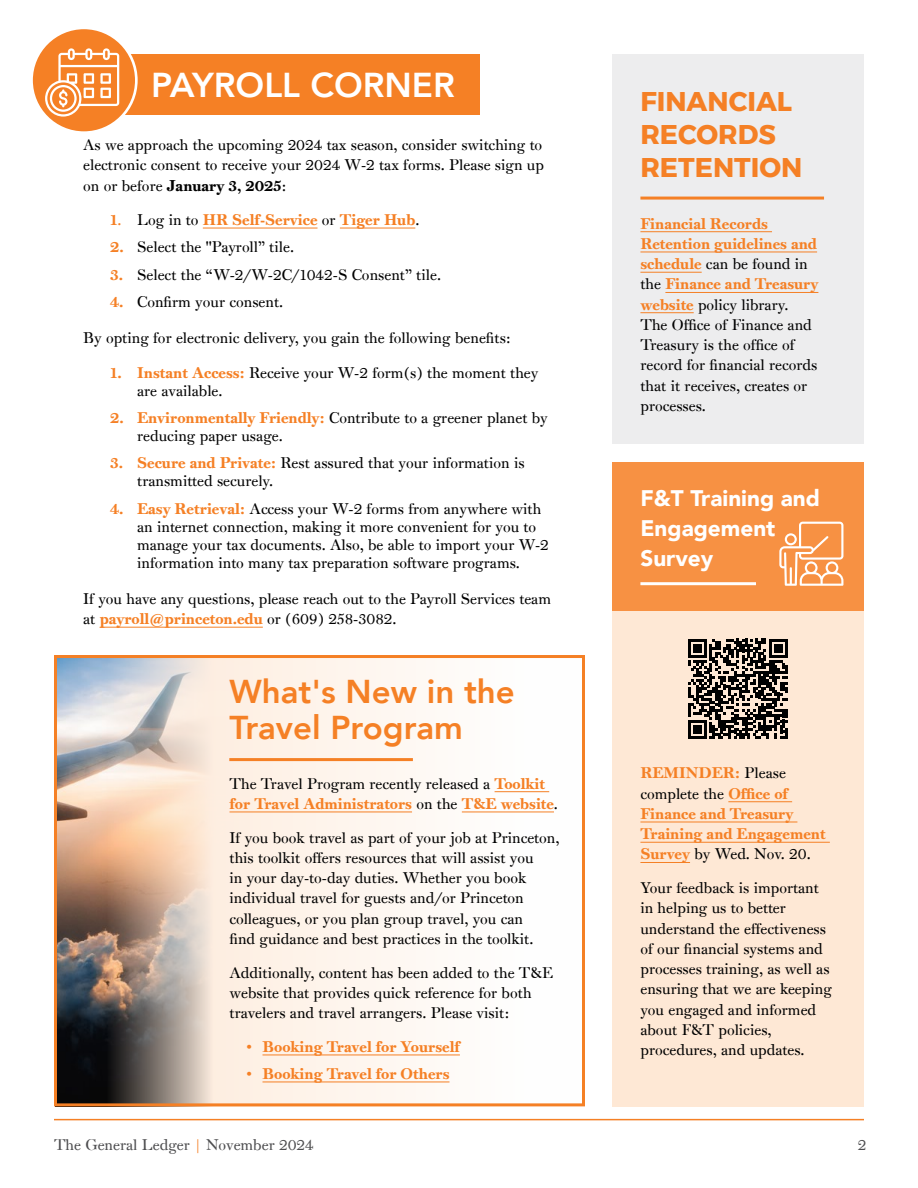
<style>
.page{position:relative;width:918px;height:1188px;background:#fff}
.page>*{position:absolute;margin:0;border:0;box-sizing:border-box;transform-origin:0 0}
.t1{font:800 34.5px "Avenir";color:#fff}
.t2{font:800 33px/36px "Avenir";color:#f58025}
.t3{font:700 27px/33px "Montserrat";color:#f58025}
.t4{font:900 22.5px/30px "Avenir";color:#fff}
.t5{font:15px/20.2px "Princeton Monti";color:#000}
.t6{font:15px/20.2px "Princeton Monti BD";color:#f58025}
.t7{font:15px "Princeton Monti";color:#4d4d4f}
.t8{font:15px "Princeton Monti BD";color:#000}
.s1{font-family:"Princeton Monti"}
.s2{font-family:"Princeton Monti";color:#000}
.s3{font-family:"Princeton Monti BD";color:#f58025}
.s4{color:#f58025}
</style>
<div class="page">
<div style="left:612px;top:462px;width:252px;height:644px;background:#fee8d5"></div>
<div style="left:56px;top:655px;width:529px;height:451px;background:linear-gradient(to bottom,#fef8f3,#fef8f2)"></div>
<div style="left:612px;top:462px;width:252px;height:149px;background:#f79143"></div>
<div style="left:56px;top:54px;width:424px;height:61px;background:#f58025"></div>
<hr style="left:54px;top:1119px;width:810px;height:1px;background:#f58025">
<hr style="left:203px;top:228px;width:115px;height:1px;background:#f58025">
<hr style="left:340px;top:228px;width:75px;height:1px;background:#f58025">
<hr style="left:100px;top:627px;width:163px;height:1px;background:#f58025">
<div style="left:612px;top:54px;width:251px;height:389px;background:#ededee"></div>
<hr style="left:640px;top:197px;width:184px;height:3px;background:#f58025">
<hr style="left:640px;top:231px;width:132px;height:1px;background:#f58025">
<hr style="left:640px;top:252px;width:177px;height:1px;background:#f58025">
<hr style="left:640px;top:272px;width:62px;height:1px;background:#f58025">
<hr style="left:665px;top:292px;width:153px;height:1px;background:#f58025">
<hr style="left:640px;top:312px;width:54px;height:1px;background:#f58025">
<img style="left:58px;top:659px;width:191px;height:443px">
<hr style="left:728px;top:801px;width:64px;height:1px;background:#f58025">
<hr style="left:640px;top:822px;width:157px;height:1px;background:#f58025">
<hr style="left:640px;top:842px;width:190px;height:1px;background:#f58025">
<hr style="left:640px;top:862px;width:50px;height:1px;background:#f58025">
<div style="left:54px;top:655px;width:531px;height:451px;border:3px solid #f58025"></div>
<hr style="left:229px;top:758px;width:184px;height:3px;background:#f58025">
<div style="left:32px;top:28px;width:104px;height:105px;background:#f58025;border-radius:50%"></div>
<div style="left:30px;top:27px;width:108px;height:107px;border:3px solid #fff;border-radius:50%"></div>
<svg style="left:45px;top:48px;width:74px;height:69px"></svg>
<svg style="left:779px;top:522px;width:64px;height:64px"></svg>
<hr style="left:495px;top:791px;width:54px;height:1px;background:#f58025">
<hr style="left:230px;top:812px;width:182px;height:1px;background:#f58025">
<hr style="left:462px;top:812px;width:92px;height:1px;background:#f58025">
<hr style="left:262px;top:1055px;width:198px;height:1px;background:#f58025">
<hr style="left:262px;top:1082px;width:188px;height:1px;background:#f58025">
<hr style="left:640px;top:582px;width:116px;height:3px;background:#fff">
<svg style="left:688px;top:639px;width:100px;height:100px"></svg>
<h1 class="t1" style="left:151px;top:58px;width:305px">PAYROLL CORNER</h1>
<p class="t5" style="left:83px;top:134px;width:462px">As we approach the upcoming 2024 tax season, consider switching to electronic consent to receive your 2024 W-2 tax forms. Please sign up</p>
<p class="t8" style="left:83px;top:176px;width:205px"><span class="s1">on or before</span> January 3, 2025<span class="s1">:</span></p>
<p class="t6" style="left:110px;top:210px;width:311px">1<span class="s1">.</span> <span class="s2">Log in to</span> HR Self-Service <span class="s2">or</span> Tiger Hub<span class="s2">.</span></p>
<p class="t5" style="left:110px;top:237px;width:185px"><span class="s3">2.</span> Select the "Payroll” tile.</p>
<p class="t5" style="left:110px;top:265px;width:332px"><span class="s3">3.</span> Select the “W-2/W-2C/1042-S Consent” tile.</p>
<p class="t5" style="left:110px;top:292px;width:175px"><span class="s3">4.</span> Confirm your consent.</p>
<p class="t5" style="left:83px;top:328px;width:430px">By opting for electronic delivery, you gain the following benefits:</p>
<p class="t5" style="left:137px;top:363px;width:403px;line-height:18px;text-indent:-27px"><span class="s3">1. Instant Access:</span> Receive your W-2 form(s) the moment they are available.</p>
<p class="t5" style="left:137px;top:409px;width:412px;line-height:18px;text-indent:-27px"><span class="s3">2. Environmentally Friendly:</span> Contribute to a greener planet by reducing paper usage.</p>
<p class="t5" style="left:137px;top:454px;width:389px;line-height:18px;text-indent:-27px"><span class="s3">3. Secure and Private:</span> Rest assured that your information is transmitted securely.</p>
<p class="t5" style="left:137px;top:500px;width:413px;line-height:18px;text-indent:-27px"><span class="s3">4. Easy Retrieval:</span> Access your W-2 forms from anywhere with an internet connection, making it more convenient for you to manage your tax documents. Also, be able to import your W-2 information into many tax preparation software programs.</p>
<p class="t5" style="left:83px;top:589px;width:469px">If you have any questions, please reach out to the Payroll Services team</p>
<p class="t6" style="left:83px;top:609px;width:315px"><span class="s2">at</span> payroll@princeton.edu <span class="s2">or (609) 258-3082.</span></p>
<h2 class="t2" style="left:230px;top:673px;width:287px">What's New in the<br>Travel Program</h2>
<p class="t5" style="left:230px;top:773px;width:317px">The Travel Program recently released a <span class="s3">Toolkit</span></p>
<p class="t6" style="left:230px;top:793px;width:330px">for Travel Administrators <span class="s2">on the</span> T&amp;E website<span class="s2">.</span></p>
<p class="t5" style="left:230px;top:827px;width:332px">If you book travel as part of your job at Princeton, this toolkit offers resources that will assist you<br>in your day-to-day duties. Whether you book individual travel for guests and/or Princeton colleagues, or you plan group travel, you can<br>find guidance and best practices in the toolkit.</p>
<p class="t5" style="left:230px;top:962px;width:325px">Additionally, content has been added to the T&amp;E website that provides quick reference for both travelers and travel arrangers. Please visit:</p>
<p class="t6" style="left:246px;top:1036px;width:215px"><span class="s1">•</span> Booking Travel for Yourself</p>
<p class="t6" style="left:246px;top:1063px;width:205px"><span class="s1">•</span> Booking Travel for Others</p>
<h3 class="t3" style="left:640px;top:85px;width:163px">FINANCIAL<br>RECORDS<br>RETENTION</h3>
<p class="t6" style="left:640px;top:213px;width:178px">Financial Records<br>Retention guidelines and</p>
<p class="t5" style="left:640px;top:254px;width:169px"><span class="s3">schedule</span> can be found in</p>
<p class="t6" style="left:640px;top:274px;width:179px"><span class="s2">the</span> Finance and Treasury</p>
<p class="t5" style="left:640px;top:294px;width:179px"><span class="s3">website</span> policy library.<br>The Office of Finance and<br>Treasury is the office of record for financial records that it receives, creates or processes.</p>
<h3 class="t4" style="left:640px;top:482px;width:181px">F&amp;T Training and<br>Engagement<br>Survey</h3>
<p class="t6" style="left:640px;top:763px;width:147px">REMINDER: <span class="s2">Please</span></p>
<p class="t5" style="left:640px;top:783px;width:149px">complete the <span class="s3">Office of</span></p>
<p class="t6" style="left:640px;top:804px;width:187px">Finance and Treasury<br>Training and Engagement</p>
<p class="t5" style="left:640px;top:844px;width:172px"><span class="s3">Survey</span> by Wed. Nov. 20.</p>
<p class="t5" style="left:640px;top:878px;width:193px">Your feedback is important in helping us to better understand the effectiveness of our financial systems and processes training, as well as ensuring that we are keeping you engaged and informed about F&amp;T policies, procedures, and updates.</p>
<p class="t7" style="left:54px;top:1135px;width:261px">The General Ledger <span class="s4">|</span> November 2024</p>
<p class="t7" style="left:858px;top:1135px;width:10px">2</p>
</div>
